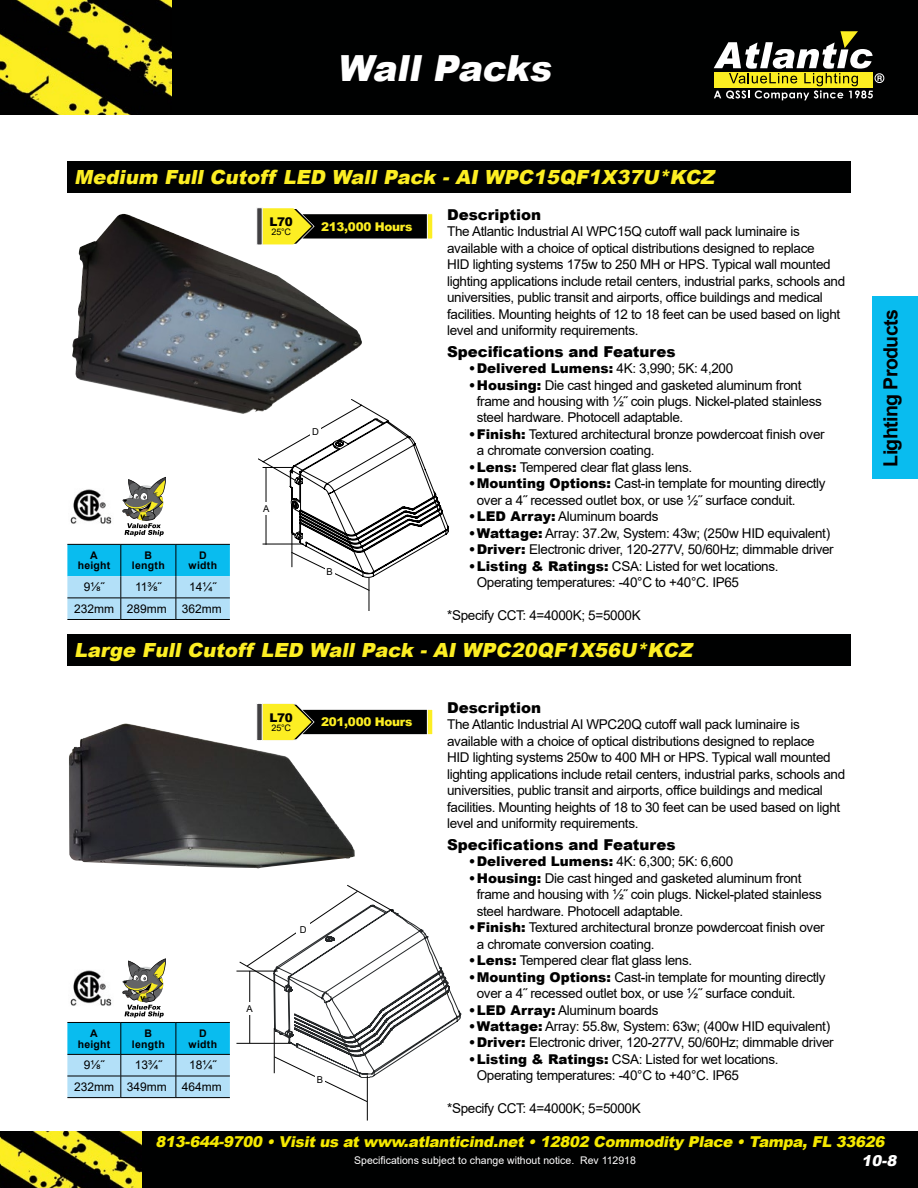
<style>
.page{position:relative;width:918px;height:1188px;background:#fff}
.page>*{position:absolute;margin:0;border:0;box-sizing:border-box;transform-origin:0 0}
.t1{font:italic 900 36px "Arial";color:#fff}
.t2{font:italic 900 19.5px "Arial";color:#fcee23}
.t3{font:700 19.5px "Arial";letter-spacing:-.03em;color:#000}
.t4{font:italic 900 15px "Arial";color:#f4e800}
.t5{font:900 15px "Arial";color:#000}
.t6{font:italic 900 15px "Arial";color:#fff}
.t7{font:13.5px/16.5px "Arial";letter-spacing:-.025em;color:#000}
.t8{font:900 13.5px "Arial";color:#000}
.t9{font:12px "Arial";color:#000}
.t10{font:900 12px "Arial";letter-spacing:-.025em;color:#fcee23}
.t11{font:900 12px "Arial";letter-spacing:-.025em;color:#000}
.t12{font:10.5px "Arial";color:#fff}
.t13{font:700 10.5px/10.5px "Arial";letter-spacing:.025em;color:#000;text-align:center}
.t14{font:9.45px "Arial";color:#000}
.t15{font:9px "Arial";color:#000}
.s1{font-weight:400}
.s2{font-weight:900}
</style>
<div class="page">
<svg style="left:258px;top:405px;width:190px;height:206px"></svg>
<img style="left:72px;top:214px;width:290px;height:200px">
<div style="left:310px;top:426px;width:11px;height:12px;background:#fff"></div>
<div style="left:325px;top:566px;width:10px;height:12px;background:#fff"></div>
<div style="left:261px;top:502px;width:10px;height:13px;background:#fff"></div>
<img style="left:69px;top:724px;width:286px;height:145px">
<hr style="left:367px;top:1075px;width:1px;height:46px;background:#000">
<hr style="left:236px;top:1043px;width:54px;height:1px;background:#000">
<hr style="left:236px;top:971px;width:42px;height:1px;background:#000">
<svg style="left:239px;top:885px;width:222px;height:218px"></svg>
<div style="left:296px;top:922px;width:14px;height:15px;background:#fff"></div>
<div style="left:315px;top:1074px;width:10px;height:11px;background:#fff"></div>
<div style="left:244px;top:1002px;width:11px;height:13px;background:#fff"></div>
<img style="left:70px;top:489px;width:42px;height:35px">
<svg style="left:122px;top:477px;width:44px;height:59px"></svg>
<div style="left:46px;top:0;width:872px;height:115px;background:#000101"></div>
<div style="left:66px;top:1131px;width:852px;height:57px;background:#000101"></div>
<img style="left:0;top:0;width:172px;height:115px">
<svg style="left:714px;top:31px;width:170px;height:69px"></svg>
<div style="left:872px;top:296px;width:46px;height:182px;background:#09bcef"></div>
<img style="left:0;top:1131px;width:142px;height:57px">
<svg style="left:256px;top:207px;width:177px;height:39px"></svg>
<svg style="left:256px;top:703px;width:177px;height:39px"></svg>
<div style="left:67px;top:161px;width:784px;height:32px;background:#000101"></div>
<div style="left:67px;top:635px;width:784px;height:31px;background:#000101"></div>
<svg style="left:67px;top:544px;width:163px;height:75px;background:#67caec"></svg>
<hr style="left:67px;top:619px;width:54px;height:1px;background:#000">
<hr style="left:121px;top:619px;width:55px;height:1px;background:#000">
<hr style="left:176px;top:619px;width:54px;height:1px;background:#000">
<hr style="left:67px;top:598px;width:54px;height:1px;background:#000">
<hr style="left:121px;top:598px;width:55px;height:1px;background:#000">
<hr style="left:176px;top:598px;width:54px;height:1px;background:#000">
<svg style="left:67px;top:958px;width:163px;height:139px"></svg>
<hr style="left:67px;top:1097px;width:54px;height:1px;background:#000">
<hr style="left:121px;top:1097px;width:55px;height:1px;background:#000">
<hr style="left:176px;top:1097px;width:54px;height:1px;background:#000">
<h1 class="t1" style="left:337px;top:42px;width:224px">Wall Packs</h1>
<h2 class="t2" style="left:74px;top:163px;width:647px">Medium Full Cutoff LED Wall Pack - AI WPC15QF1X37U*KCZ</h2>
<p class="t13" style="left:78px;top:550px;width:34px">A height</p>
<p class="t13" style="left:132px;top:550px;width:34px">B length</p>
<p class="t13" style="left:189px;top:550px;width:30px">D width</p>
<p class="t9" style="left:84px;top:579px;width:22px">9⅛˝</p>
<p class="t9" style="left:135px;top:579px;width:28px">11⅜˝</p>
<p class="t9" style="left:189px;top:579px;width:29px">14¼˝</p>
<p class="t9" style="left:74px;top:600px;width:94px">232mm 289mm</p>
<p class="t9" style="left:182px;top:600px;width:42px">362mm</p>
<p class="t11" style="left:270px;top:213px;width:25px">L70</p>
<p class="t15" style="left:272px;top:226px;width:21px">25°C</p>
<p class="t10" style="left:321px;top:218px;width:93px">213,000 Hours</p>
<p class="t14" style="left:263px;top:502px;width:8px">A</p>
<p class="t14" style="left:312px;top:426px;width:8px">D</p>
<p class="t14" style="left:327px;top:566px;width:8px">B</p>
<p class="t5" style="left:447px;top:204px;width:96px">Description</p>
<p class="t7" style="left:447px;top:223px;width:400px">The Atlantic Industrial AI WPC15Q cutoff wall pack luminaire is available with a choice of optical distributions designed to replace<br>HID lighting systems 175w to 250 MH or HPS. Typical wall mounted lighting applications include retail centers, industrial parks, schools and universities, public transit and airports, office buildings and medical facilities. Mounting heights of 12 to 18 feet can be used based on light level and uniformity requirements.</p>
<p class="t5" style="left:447px;top:340px;width:230px">Specifications and Features</p>
<p class="t8" style="left:469px;top:358px;width:266px">•Delivered Lumens: <span class="s1">4K: 3,990; 5K: 4,200</span></p>
<p class="t7" style="left:477px;top:376px;width:347px;text-indent:-8px"><span class="s2">•Housing:</span> Die cast hinged and gasketed aluminum front frame and housing with ½˝ coin plugs. Nickel-plated stainless steel hardware. Photocell adaptable.</p>
<p class="t7" style="left:477px;top:426px;width:349px;text-indent:-8px"><span class="s2">•Finish:</span> Textured architectural bronze powdercoat finish over a chromate conversion coating.</p>
<p class="t7" style="left:469px;top:459px;width:225px"><span class="s2">•Lens:</span> Tempered clear flat glass lens.</p>
<p class="t7" style="left:477px;top:475px;width:350px;text-indent:-8px"><span class="s2">•Mounting Options:</span> Cast-in template for mounting directly over a 4˝ recessed outlet box, or use ½˝ surface conduit.</p>
<p class="t7" style="left:469px;top:508px;width:191px"><span class="s2">•LED Array:</span> Aluminum boards</p>
<p class="t7" style="left:469px;top:525px;width:363px"><span class="s2">•Wattage:</span> Array: 37.2w, System: 43w; (250w HID equivalent)</p>
<p class="t7" style="left:469px;top:541px;width:367px"><span class="s2">•Driver:</span> Electronic driver, 120-277V, 50/60Hz; dimmable driver</p>
<p class="t7" style="left:477px;top:558px;width:303px;text-indent:-8px"><span class="s2">•Listing &amp; Ratings:</span> CSA: Listed for wet locations.<br>Operating temperatures: -40°C to +40°C. IP65</p>
<p class="t7" style="left:447px;top:607px;width:195px">*Specify CCT: 4=4000K; 5=5000K</p>
<h2 class="t2" style="left:74px;top:636px;width:624px">Large Full Cutoff LED Wall Pack - AI WPC20QF1X56U*KCZ</h2>
<p class="t11" style="left:270px;top:709px;width:25px">L70</p>
<p class="t15" style="left:272px;top:721px;width:21px">25°C</p>
<p class="t10" style="left:321px;top:713px;width:93px">201,000 Hours</p>
<p class="t13" style="left:78px;top:1028px;width:34px">A height</p>
<p class="t13" style="left:132px;top:1028px;width:34px">B length</p>
<p class="t13" style="left:189px;top:1028px;width:30px">D width</p>
<p class="t9" style="left:84px;top:1057px;width:22px">9⅛˝</p>
<p class="t9" style="left:135px;top:1057px;width:29px">13¾˝</p>
<p class="t9" style="left:189px;top:1057px;width:29px">18¼˝</p>
<p class="t9" style="left:74px;top:1078px;width:94px">232mm 349mm</p>
<p class="t9" style="left:182px;top:1078px;width:42px">464mm</p>
<p class="t14" style="left:247px;top:1002px;width:8px">A</p>
<p class="t14" style="left:300px;top:923px;width:8px">D</p>
<p class="t14" style="left:317px;top:1073px;width:8px">B</p>
<p class="t5" style="left:447px;top:697px;width:96px">Description</p>
<p class="t7" style="left:447px;top:716px;width:400px">The Atlantic Industrial AI WPC20Q cutoff wall pack luminaire is available with a choice of optical distributions designed to replace<br>HID lighting systems 250w to 400 MH or HPS. Typical wall mounted lighting applications include retail centers, industrial parks, schools and universities, public transit and airports, office buildings and medical facilities. Mounting heights of 18 to 30 feet can be used based on light level and uniformity requirements.</p>
<p class="t5" style="left:447px;top:833px;width:230px">Specifications and Features</p>
<p class="t8" style="left:469px;top:851px;width:266px">•Delivered Lumens: <span class="s1">4K: 6,300; 5K: 6,600</span></p>
<p class="t7" style="left:477px;top:869px;width:347px;text-indent:-8px"><span class="s2">•Housing:</span> Die cast hinged and gasketed aluminum front frame and housing with ½˝ coin plugs. Nickel-plated stainless steel hardware. Photocell adaptable.</p>
<p class="t7" style="left:477px;top:919px;width:349px;text-indent:-8px"><span class="s2">•Finish:</span> Textured architectural bronze powdercoat finish over a chromate conversion coating.</p>
<p class="t7" style="left:469px;top:952px;width:225px"><span class="s2">•Lens:</span> Tempered clear flat glass lens.</p>
<p class="t7" style="left:477px;top:968px;width:350px;text-indent:-8px"><span class="s2">•Mounting Options:</span> Cast-in template for mounting directly over a 4˝ recessed outlet box, or use ½˝ surface conduit.</p>
<p class="t7" style="left:469px;top:1001px;width:191px"><span class="s2">•LED Array:</span> Aluminum boards</p>
<p class="t7" style="left:469px;top:1018px;width:363px"><span class="s2">•Wattage:</span> Array: 55.8w, System: 63w; (400w HID equivalent)</p>
<p class="t7" style="left:469px;top:1034px;width:367px"><span class="s2">•Driver:</span> Electronic driver, 120-277V, 50/60Hz; dimmable driver</p>
<p class="t7" style="left:477px;top:1051px;width:303px;text-indent:-8px"><span class="s2">•Listing &amp; Ratings:</span> CSA: Listed for wet locations.<br>Operating temperatures: -40°C to +40°C. IP65</p>
<p class="t7" style="left:447px;top:1100px;width:195px">*Specify CCT: 4=4000K; 5=5000K</p>
<h2 class="t3" style="left:877px;top:467px;width:159px;rotate:-90deg">Lighting Products</h2>
<p class="t4" style="left:156px;top:1131px;width:734px">813-644-9700 •Visitus atwww.atlanticind.net•12802 Commodity Place •Tampa,FL 33626</p>
<p class="t12" style="left:354px;top:1153px;width:283px">Specifications subject to change without notice. Rev 112918</p>
<p class="t6" style="left:861px;top:1149px;width:40px">10-8</p>
</div>
